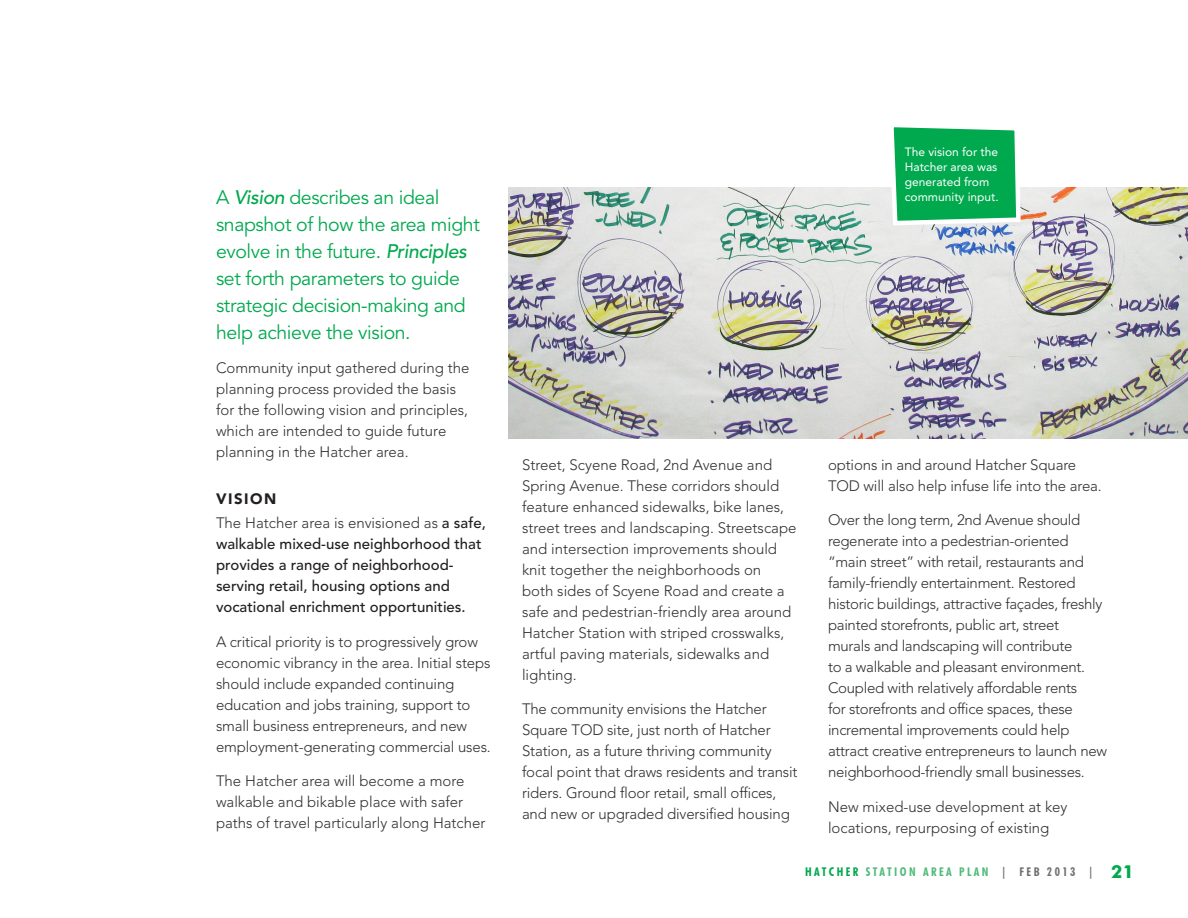
<style>
.page{position:relative;width:1188px;height:918px;background:#fff}
.page>*{position:absolute;margin:0;border:0;box-sizing:border-box;transform-origin:0 0}
.chap_opener_first_pa{font:19.5px/27px "Avenir LT Std";letter-spacing:-.02em;color:#00a94e}
.Sans_Serif_body_text{font:300 15px/21px "Avenir LT Std";letter-spacing:-.01em;color:#312f30}
.Sans_Serif_body_text-2{font:500 15px/21px "Avenir LT Std";color:#231f20}
.subhead1{font:900 15px "Avenir LT Std";letter-spacing:.1em;color:#231f20}
.t1{font:12px/15px "Avenir LT Std";color:#fff}
.chapter_opening_titl{font:700 condensed 12px "Futura BT";letter-spacing:.2em;color:#52bc7a}
.s1{font-weight:500;font-style:italic}
.s2{font-weight:300;color:#312f30}
.s3{color:#00a94e}
.s4{color:#717074}
.s5{font-stretch:normal;font-size:18px;color:#00a94e}
</style>
<div class="page">
<img style="left:508px;top:188px;width:680px;height:250px">
<svg style="left:887px;top:127px;width:136px;height:101px;background:#34b971"></svg>
<p class="chap_opener_first_pa" style="left:216px;top:184px;width:265px">A <span class="s1">Vision</span> describes an ideal snapshot of how the area might evolve in the future. <span class="s1">Principles </span>set forth parameters to guide strategic decision-making and help achieve the vision.</p>
<p class="Sans_Serif_body_text" style="left:216px;top:358px;width:255px">Community input gathered during the planning process provided the basis for the following vision and principles, which are intended to guide future planning in the Hatcher area.</p>
<p class="subhead1" style="left:216px;top:489px;width:62px">VISION</p>
<p class="Sans_Serif_body_text-2" style="left:216px;top:513px;width:271px"><span class="s2">The Hatcher area is envisioned as</span> a safe, walkable mixed-use neighborhood that provides a range of neighborhood&shy;serving retail, housing options and vocational enrichment opportunities.</p>
<p class="Sans_Serif_body_text" style="left:216px;top:631px;width:276px">A critical priority is to progressively grow economic vibrancy in the area. Initial steps should include expanded continuing education and jobs training, support to small business entrepreneurs, and new employment-generating commercial uses.</p>
<p class="Sans_Serif_body_text" style="left:216px;top:771px;width:271px">The Hatcher area will become a more walkable and bikable place with safer paths of travel particularly along Hatcher</p>
<p class="t1" style="left:905px;top:145px;width:96px">The vision for the<br>Hatcher area was generated from community input.</p>
<p class="Sans_Serif_body_text" style="left:522px;top:454px;width:276px">Street, Scyene Road, 2nd Avenue and Spring Avenue. These corridors should feature enhanced sidewalks, bike lanes, street trees and landscaping. Streetscape and intersection improvements should knit together the neighborhoods on<br>both sides of Scyene Road and create a safe and pedestrian-friendly area around Hatcher Station with striped crosswalks, artful paving materials, sidewalks and lighting.</p>
<p class="Sans_Serif_body_text" style="left:522px;top:699px;width:277px">The community envisions the Hatcher Square TOD site, just north of Hatcher Station, as a future thriving community focal point that draws residents and transit riders. Ground floor retail, small offices, and new or upgraded diversified housing</p>
<p class="Sans_Serif_body_text" style="left:828px;top:454px;width:275px">options in and around Hatcher Square<br>TOD will also help infuse life into the area.</p>
<p class="Sans_Serif_body_text" style="left:828px;top:510px;width:280px">Over the long term, 2nd Avenue should regenerate into a pedestrian-oriented “main street” with retail, restaurants and family-friendly entertainment. Restored historic buildings, attractive façades, freshly painted storefronts, public art, street<br>murals and landscaping will contribute<br>to a walkable and pleasant environment.<br>Coupled with relatively affordable rents<br>for storefronts and office spaces, these incremental improvements could help attract creative entrepreneurs to launch new neighborhood-friendly small businesses.</p>
<p class="Sans_Serif_body_text" style="left:828px;top:796px;width:241px">New mixed-use development at key locations, repurposing of existing</p>
<p class="chapter_opening_titl" style="left:805px;top:865px;width:330px"><span class="s3">HATCHER</span> STATION AREA PLAN <span class="s4">| FEB 2013 |</span> <span class="s5">21</span></p>
</div>
